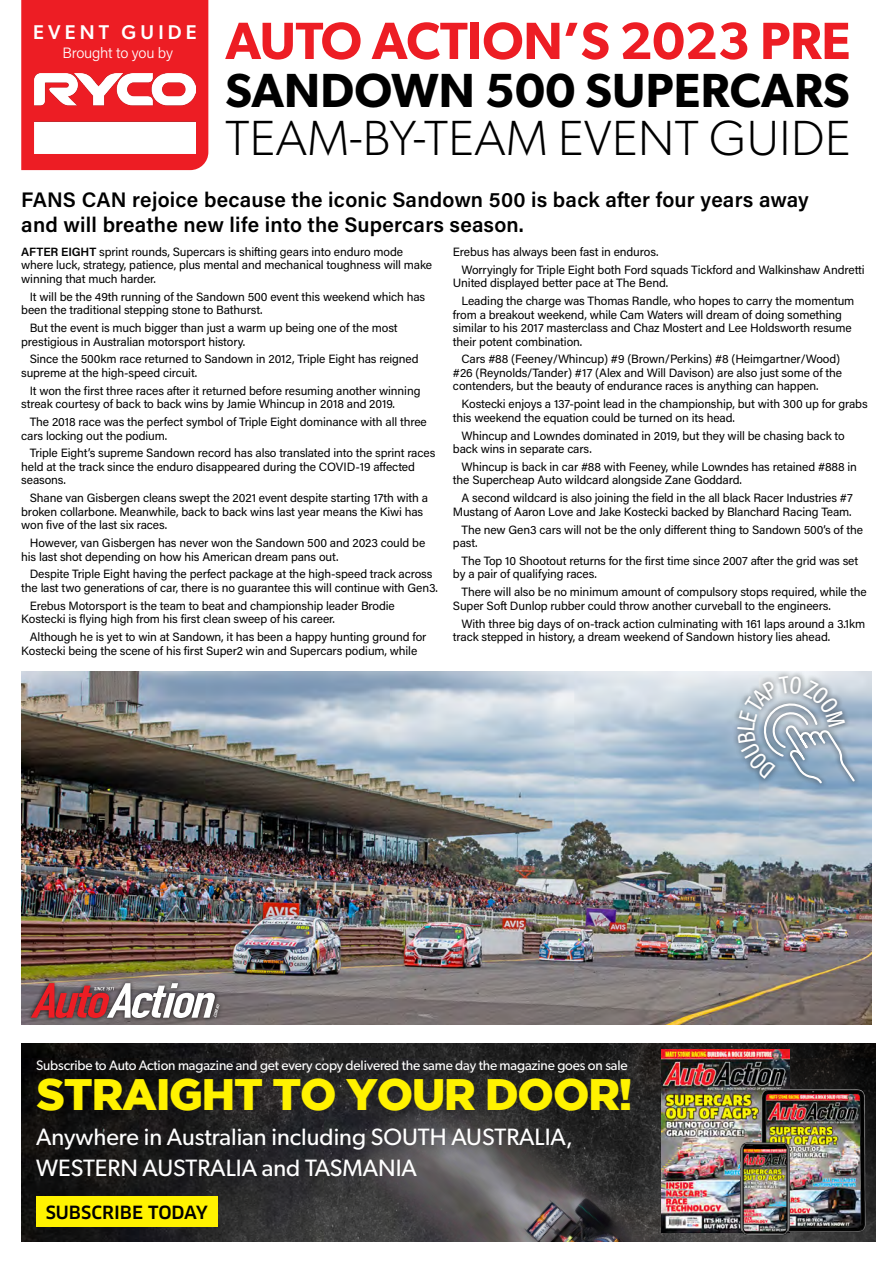
<style>
.page{position:relative;width:893px;height:1263px;background:#fff}
.page>*{position:absolute;margin:0;border:0;box-sizing:border-box;transform-origin:0 0}
.t1{font:600 52.5px "Gibson";letter-spacing:-.005em;color:#ed1d24}
.t2{font:300 49.5px "Gibson";letter-spacing:.01em;color:#000}
.t3{font:600 48px "Gibson";letter-spacing:.005em;color:#000}
.t4{font:900 43.95px "Gotham";letter-spacing:-.025em;color:#fff200}
.t5{font:23.7px/30.6px "Gibson";color:#fff}
.t6{font:600 21px/25.2px "Acumin Pro";letter-spacing:.01em;color:#000}
.t7{font:500 19.95px "Gibson";letter-spacing:.21em;color:#fff}
.t8{font:500 17.85px "Clan OT";color:#000}
.AA_Body_Copy_2022{font:300 15px "Acumin Pro";letter-spacing:-.015em;color:#fff}
.t9{font:13.8px "Gibson";letter-spacing:-.01em;color:#fff}
.t10{font:12px/13.5px "Acumin Pro";letter-spacing:-.01em;color:#000}
.s1{font-weight:600}
</style>
<div class="page">
<div style="left:21px;top:0;width:187px;height:170px;background:#ed1d24"></div>
<img style="left:21px;top:672px;width:851px;height:353px">
<div style="left:732px;top:670px;width:128px;height:119px;background:#000;opacity:.75"></div>
<div style="left:27px;top:978px;width:197px;height:45px;background:#000;opacity:.75"></div>
<svg style="left:31px;top:983px;width:188px;height:35px"></svg>
<img style="left:21px;top:1044px;width:281px;height:197px">
<img style="left:302px;top:1044px;width:132px;height:197px">
<img style="left:434px;top:1043px;width:441px;height:199px">
<img style="left:662px;top:1049px;width:127px;height:183px">
<img style="left:761px;top:1087px;width:105px;height:146px">
<img style="left:739px;top:1142px;width:51px;height:94px">
<div style="left:36px;top:1196px;width:182px;height:30px;background:#fff200"></div>
<img style="left:35px;top:73px;width:160px;height:81px">
<svg style="left:737px;top:670px;width:120px;height:115px"></svg>
<p class="t7" style="left:33px;top:20px;width:165px">EVENT GUIDE</p>
<p class="AA_Body_Copy_2022" style="left:63px;top:43px;width:112px">Brought to you by</p>
<p class="t1" style="left:225px;top:10px;width:627px">AUTO ACTION’S 2023 PRE</p>
<p class="t3" style="left:225px;top:62px;width:626px">SANDOWN 500 SUPERCARS</p>
<p class="t2" style="left:225px;top:108px;width:627px">TEAM-BY-TEAM EVENT GUIDE</p>
<p class="t6" style="left:21px;top:186px;width:789px">FANS CAN rejoice because the iconic Sandown 500 is back after four years away and will breathe new life into the Supercars season.</p>
<p class="t10" style="left:21px;top:244px;width:412px"><span class="s1">AFTER EIGHT</span> sprint rounds, Supercars is shifting gears into enduro mode where luck, strategy, patience, plus mental and mechanical toughness will make winning that much harder.</p>
<p class="t10" style="left:21px;top:289px;width:405px;text-indent:9px">It will be the 49th running of the Sandown 500 event this weekend which has been the traditional stepping stone to Bathurst.</p>
<p class="t10" style="left:21px;top:321px;width:378px;text-indent:9px">But the event is much bigger than just a warm up being one of the most prestigious in Australian motorsport history.</p>
<p class="t10" style="left:21px;top:352px;width:399px;text-indent:9px">Since the 500km race returned to Sandown in 2012, Triple Eight has reigned supreme at the high-speed circuit.</p>
<p class="t10" style="left:21px;top:383px;width:401px;text-indent:9px">It won the first three races after it returned before resuming another winning streak courtesy of back to back wins by Jamie Whincup in 2018 and 2019.</p>
<p class="t10" style="left:21px;top:415px;width:407px;text-indent:9px">The 2018 race was the perfect symbol of Triple Eight dominance with all three cars locking out the podium.</p>
<p class="t10" style="left:21px;top:446px;width:416px;text-indent:9px">Triple Eight’s supreme Sandown record has also translated into the sprint races held at the track since the enduro disappeared during the COVID-19 affected seasons.</p>
<p class="t10" style="left:21px;top:491px;width:408px;text-indent:9px">Shane van Gisbergen cleans swept the 2021 event despite starting 17th with a broken collarbone. Meanwhile, back to back wins last year means the Kiwi has won five of the last six races.</p>
<p class="t10" style="left:21px;top:536px;width:406px;text-indent:9px">However, van Gisbergen has never won the Sandown 500 and 2023 could be his last shot depending on how his American dream pans out.</p>
<p class="t10" style="left:21px;top:567px;width:418px;text-align:center">Despite Triple Eight having the perfect package at the high-speed track across the last two generations of car, there is no guarantee this will continue with Gen3.</p>
<p class="t10" style="left:21px;top:598px;width:375px;text-indent:9px">Erebus Motorsport is the team to beat and championship leader Brodie<br>Kostecki is flying high from his first clean sweep of his career.</p>
<p class="t10" style="left:21px;top:630px;width:407px;text-indent:9px">Although he is yet to win at Sandown, it has been a happy hunting ground for<br>Kostecki being the scene of his first Super2 win and Supercars podium, while</p>
<p class="t10" style="left:453px;top:244px;width:207px">Erebus has always been fast in enduros.</p>
<p class="t10" style="left:453px;top:262px;width:413px;text-indent:9px">Worryingly for Triple Eight both Ford squads Tickford and Walkinshaw Andretti<br>United displayed better pace at The Bend.</p>
<p class="t10" style="left:453px;top:294px;width:403px;text-indent:9px">Leading the charge was Thomas Randle, who hopes to carry the momentum from a breakout weekend, while Cam Waters will dream of doing something similar to his 2017 masterclass and Chaz Mostert and Lee Holdsworth resume their potent combination.</p>
<p class="t10" style="left:453px;top:352px;width:391px;text-indent:9px">Cars #88 (Feeney/Whincup) #9 (Brown/Perkins) #8 (Heimgartner/Wood) #26 (Reynolds/Tander) #17 (Alex and Will Davison) are also just some of the contenders, but the beauty of endurance races is anything can happen.</p>
<p class="t10" style="left:453px;top:397px;width:416px;text-indent:9px">Kostecki enjoys a 137-point lead in the championship, but with 300 up for grabs this weekend the equation could be turned on its head.</p>
<p class="t10" style="left:453px;top:428px;width:393px;text-indent:9px">Whincup and Lowndes dominated in 2019, but they will be chasing back to back wins in separate cars.</p>
<p class="t10" style="left:453px;top:459px;width:405px;text-indent:9px">Whincup is back in car #88 with Feeney, while Lowndes has retained #888 in the Supercheap Auto wildcard alongside Zane Goddard.</p>
<p class="t10" style="left:453px;top:491px;width:401px;text-align:right">A second wildcard is also joining the field in the all black Racer Industries #7<br>Mustang of Aaron Love and Jake Kostecki backed by Blanchard Racing Team.</p>
<p class="t10" style="left:453px;top:522px;width:411px;text-indent:9px">The new Gen3 cars will not be the only different thing to Sandown 500’s of the past.</p>
<p class="t10" style="left:453px;top:553px;width:407px;text-indent:9px">The Top 10 Shootout returns for the first time since 2007 after the grid was set by a pair of qualifying races.</p>
<p class="t10" style="left:453px;top:585px;width:415px;text-indent:9px">There will also be no minimum amount of compulsory stops required, while the<br>Super Soft Dunlop rubber could throw another curveball to the engineers.</p>
<p class="t10" style="left:453px;top:616px;width:414px;text-indent:9px">With three big days of on-track action culminating with 161 laps around a 3.1km track stepped in history, a dream weekend of Sandown history lies ahead.</p>
<p class="t9" style="left:36px;top:1056px;width:593px">Subscribe to Auto Action magazine and get every copy delivered the same day the magazine goes on sale</p>
<p class="t4" style="left:36px;top:1069px;width:598px">STRAIGHT TO YOUR DOOR!</p>
<p class="t5" style="left:36px;top:1121px;width:538px">Anywhere in Australian including SOUTH AUSTRALIA,<br>WESTERN AUSTRALIA and TASMANIA</p>
<p class="t8" style="left:46px;top:1202px;width:164px">SUBSCRIBE TODAY</p>
</div>
